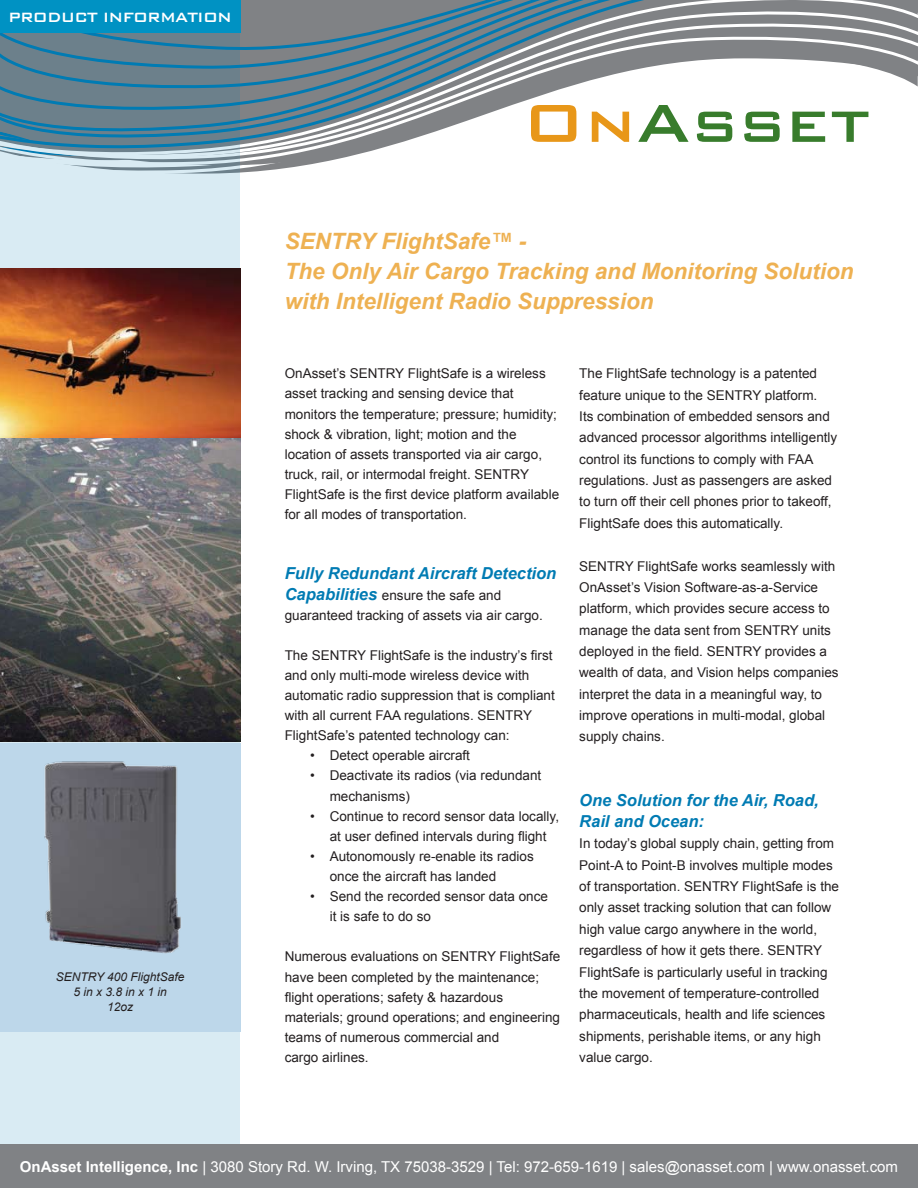
<style>
.page{position:relative;width:918px;height:1188px;background:#fff}
.page>*{position:absolute;margin:0;border:0;box-sizing:border-box;transform-origin:0 0}
.t1{font:italic 700 22.5px/30px "Arial";color:#eeb152}
.t2{font:500 18px "Bank Gothic";letter-spacing:-.05em;color:#fff;scale:.95 1}
.t3{font:italic 700 16.5px/21.3px "Arial";color:#007bb3}
.t4{font:15px "Arial";color:#fff}
.t5{font:13.5px/21.3px "Arial";color:#231f20}
.t6{font:italic 12px/15px "Arial";color:#231f20;text-align:center}
.s1{font-weight:700;font-style:italic;font-size:16.5px;color:#007bb3}
.s2{font-weight:700}
</style>
<div class="page">
<svg style="left:240px;top:1px;width:678px;height:162px"></svg>
<svg style="left:531px;top:105px;width:45px;height:37px"></svg>
<svg style="left:592px;top:112px;width:37px;height:30px"></svg>
<svg style="left:638px;top:105px;width:51px;height:37px"></svg>
<svg style="left:697px;top:112px;width:35px;height:30px"></svg>
<svg style="left:744px;top:112px;width:36px;height:30px"></svg>
<svg style="left:792px;top:112px;width:33px;height:30px"></svg>
<svg style="left:832px;top:112px;width:36px;height:30px"></svg>
<svg style="left:0;top:33px;width:240px;height:1111px;fill:#d9ebf3"></svg>
<div style="left:0;top:743px;width:240px;height:289px;background:#bdd7ea"></div>
<div style="left:0;top:1144px;width:918px;height:44px;background:#808285"></div>
<div style="left:0;top:0;width:240px;height:33px;background:#0092c3"></div>
<img style="left:0;top:269px;width:240px;height:473px">
<img style="left:44px;top:761px;width:137px;height:193px">
<h2 class="t2" style="left:8px;top:7px;width:237px">PRODUCT INFORMATION</h2>
<p class="t6" style="left:56px;top:969px;width:130px">SENTRY 400 FlightSafe<br>5 in x 3.8 in x 1 in<br>12oz</p>
<h1 class="t1" style="left:285px;top:227px;width:570px">SENTRY FlightSafe™ -<br>The Only Air Cargo Tracking and Monitoring Solution with Intelligent Radio Suppression</h1>
<p class="t5" style="left:285px;top:364px;width:276px;line-height:20.1px">OnAsset’s SENTRY FlightSafe is a wireless asset tracking and sensing device that monitors the temperature; pressure; humidity; shock &amp; vibration, light; motion and the location of assets transported via air cargo, truck, rail, or intermodal freight. SENTRY FlightSafe is the first device platform available for all modes of transportation.</p>
<p class="t3" style="left:285px;top:564px;width:273px">Fully Redundant Aircraft Detection</p>
<p class="t5" style="left:285px;top:585px;width:260px;line-height:20.1px"><span class="s1">Capabilities</span> ensure the safe and guaranteed tracking of assets via air cargo.</p>
<p class="t5" style="left:285px;top:645px;width:272px;line-height:20.1px">The SENTRY FlightSafe is the industry’s first and only multi-mode wireless device with automatic radio suppression that is compliant with all current FAA regulations. SENTRY FlightSafe’s patented technology can:</p>
<p class="t5" style="left:310px;top:745px;width:161px">• Detect operable aircraft</p>
<p class="t5" style="left:330px;top:766px;width:213px;line-height:20.1px;text-indent:-19px">• Deactivate its radios (via redundant mechanisms)</p>
<p class="t5" style="left:310px;top:806px;width:250px;line-height:20.1px;text-align:center">• Continue to record sensor data locally, at user defined intervals during flight</p>
<p class="t5" style="left:330px;top:846px;width:206px;line-height:20.1px;text-indent:-19px">• Autonomously re-enable its radios once the aircraft has landed</p>
<p class="t5" style="left:330px;top:886px;width:220px;line-height:20.1px;text-indent:-19px">• Send the recorded sensor data once it is safe to do so</p>
<p class="t5" style="left:285px;top:947px;width:277px;line-height:20.1px">Numerous evaluations on SENTRY FlightSafe have been completed by the maintenance; flight operations; safety &amp; hazardous materials; ground operations; and engineering teams of numerous commercial and<br>cargo airlines.</p>
<p class="t5" style="left:579px;top:363px;width:260px">The FlightSafe technology is a patented feature unique to the SENTRY platform.<br>Its combination of embedded sensors and advanced processor algorithms intelligently control its functions to comply with FAA regulations. Just as passengers are asked to turn off their cell phones prior to takeoff, FlightSafe does this automatically.</p>
<p class="t5" style="left:579px;top:555px;width:19px">Sentry</p>
<p class="t5" style="left:579px;top:555px;width:261px;text-indent:58px">FlightSafe works seamlessly with OnAsset’s Vision Software-as-a-Service platform, which provides secure access to manage the data sent from SENTRY units deployed in the field. SENTRY provides a wealth of data, and Vision helps companies interpret the data in a meaningful way, to improve operations in multi-modal, global supply chains.</p>
<p class="t3" style="left:579px;top:790px;width:241px">One Solution for the Air, Road,<br>Rail and Ocean:</p>
<p class="t5" style="left:579px;top:833px;width:261px">In today’s global supply chain, getting from Point-A to Point-B involves multiple modes of transportation. SENTRY FlightSafe is the only asset tracking solution that can follow high value cargo anywhere in the world, regardless of how it gets there. SENTRY FlightSafe is particularly useful in tracking the movement of temperature-controlled pharmaceuticals, health and life sciences shipments, perishable items, or any high value cargo.</p>
<p class="t4" style="left:20px;top:1157px;width:880px"><span class="s2">OnAsset Intelligence, Inc</span> | 3080 Story Rd. W. Irving, TX 75038-3529 | Tel: 972-659-1619 | sales@onasset.com | www.onasset.com</p>
</div>
